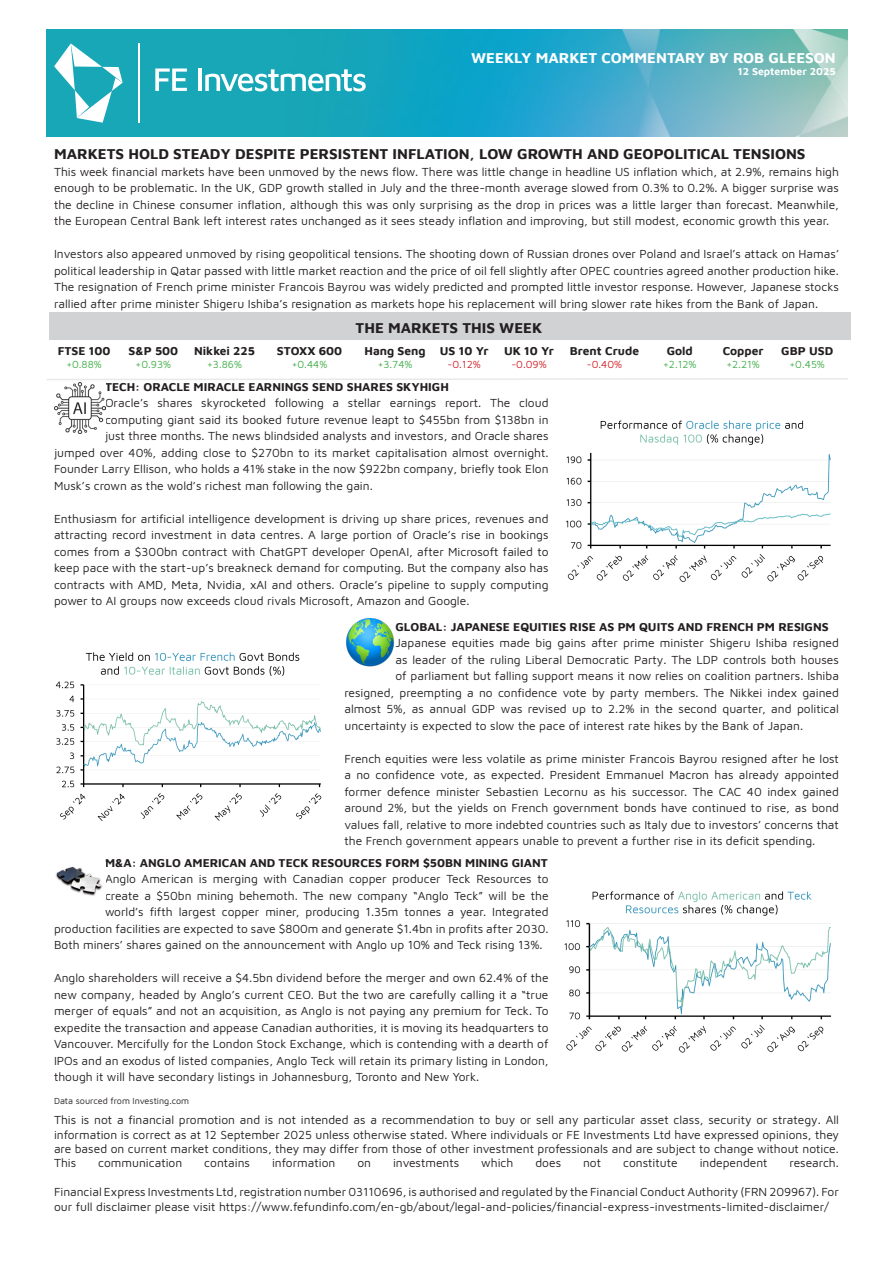
<style>
.page{position:relative;width:893px;height:1263px;background:#fff}
.page>*{position:absolute;margin:0;border:0;box-sizing:border-box;transform-origin:0 0}
.t1{font:700 15px "Maven Pro";color:#231f20}
.t2{font:700 15px "Maven Pro";color:#fff}
.t3{font:12px/16.5px "Maven Pro";color:#231f20;text-align:justify}
.t4{font:700 12px "Maven Pro";color:#231f20}
.t5{font:10.5px "Maven Pro";color:#40ae49}
.t6{font:10.5px "Maven Pro";color:#d1232a}
.t7{font:700 10.5px "Maven Pro";color:#fff}
.t8{font:9px "Maven Pro";color:#231f20}
</style>
<div class="page">
<div style="left:49px;top:312px;width:801px;height:27px;background:#d1d2d4"></div>
<svg style="left:47px;top:378px;width:801px;height:2px"></svg>
<img style="left:55px;top:652px;width:267px;height:169px">
<img style="left:564px;top:891px;width:267px;height:162px">
<img style="left:346px;top:619px;width:49px;height:48px">
<img style="left:55px;top:866px;width:47px;height:30px">
<img style="left:54px;top:383px;width:51px;height:50px">
<img style="left:566px;top:420px;width:265px;height:163px">
<img style="left:47px;top:30px;width:801px;height:106px">
<svg style="left:54px;top:43px;width:69px;height:80px"></svg>
<hr style="left:138px;top:44px;width:2px;height:79px;background:#fff">
<svg style="left:155px;top:68px;width:32px;height:23px"></svg>
<hr style="left:198px;top:68px;width:4px;height:23px;background:#fff">
<svg style="left:205px;top:69px;width:161px;height:22px"></svg>
<p class="t2" style="left:471px;top:47px;width:366px">WEEKLY MARKET COMMENTARY BY ROB GLEESON</p>
<p class="t7" style="left:738px;top:64px;width:99px">12 September 2025</p>
<p class="t1" style="left:54px;top:143px;width:753px">MARKETS HOLD STEADY DESPITE PERSISTENT INFLATION, LOW GROWTH AND GEOPOLITICAL TENSIONS</p>
<p class="t3" style="left:54px;top:162px;width:786px">This week financial markets have been unmoved by the news flow. There was little change in headline US inflation which, at 2.9%, remains high enough to be problematic. In the UK, GDP growth stalled in July and the three-month average slowed from 0.3% to 0.2%. A bigger surprise was the decline in Chinese consumer inflation, although this was only surprising as the drop in prices was a little larger than forecast. Meanwhile, the European Central Bank left interest rates unchanged as it sees steady inflation and improving, but still modest, economic growth this year.</p>
<p class="t3" style="left:54px;top:245px;width:786px">Investors also appeared unmoved by rising geopolitical tensions. The shooting down of Russian drones over Poland and Israel’s attack on Hamas’ political leadership in Qatar passed with little market reaction and the price of oil fell slightly after OPEC countries agreed another production hike.<br>The resignation of French prime minister Francois Bayrou was widely predicted and prompted little investor response. However, Japanese stocks rallied after prime minister Shigeru Ishiba’s resignation as markets hope his replacement will bring slower rate hikes from the Bank of Japan.</p>
<p class="t1" style="left:356px;top:317px;width:188px">THE MARKETS THIS WEEK</p>
<p class="t4" style="left:58px;top:342px;width:54px">FTSE 100</p>
<p class="t5" style="left:66px;top:357px;width:37px">+0.88%</p>
<p class="t4" style="left:129px;top:342px;width:51px">S&amp;P 500</p>
<p class="t5" style="left:136px;top:357px;width:37px">+0.93%</p>
<p class="t4" style="left:194px;top:342px;width:62px">Nikkei 225</p>
<p class="t5" style="left:207px;top:357px;width:36px">+3.86%</p>
<p class="t4" style="left:277px;top:342px;width:67px">STOXX 600</p>
<p class="t5" style="left:292px;top:357px;width:37px">+0.44%</p>
<p class="t4" style="left:364px;top:342px;width:63px">Hang Seng</p>
<p class="t5" style="left:378px;top:357px;width:36px">+3.74%</p>
<p class="t4" style="left:440px;top:342px;width:50px">US 10 Yr</p>
<p class="t6" style="left:448px;top:357px;width:35px">-0.12%</p>
<p class="t4" style="left:504px;top:342px;width:51px">UK 10 Yr</p>
<p class="t6" style="left:511px;top:357px;width:37px">-0.09%</p>
<p class="t4" style="left:570px;top:342px;width:71px">Brent Crude</p>
<p class="t6" style="left:587px;top:357px;width:37px">-0.40%</p>
<p class="t4" style="left:667px;top:342px;width:28px">Gold</p>
<p class="t5" style="left:663px;top:357px;width:35px">+2.12%</p>
<p class="t4" style="left:723px;top:342px;width:42px">Copper</p>
<p class="t5" style="left:726px;top:357px;width:35px">+2.21%</p>
<p class="t4" style="left:781px;top:342px;width:53px">GBP USD</p>
<p class="t5" style="left:789px;top:357px;width:37px">+0.45%</p>
<p class="t4" style="left:105px;top:378px;width:345px">TECH: ORACLE MIRACLE EARNINGS SEND SHARES SKYHIGH</p>
<p class="t3" style="left:105px;top:394px;width:445px">Oracle’s shares skyrocketed following a stellar earnings report. The cloud</p>
<p class="t3" style="left:105px;top:411px;width:445px">computing giant said its booked future revenue leapt to $455bn from $138bn in</p>
<p class="t3" style="left:105px;top:427px;width:445px">just three months. The news blindsided analysts and investors, and Oracle shares</p>
<p class="t3" style="left:54px;top:444px;width:496px">jumped over 40%, adding close to $270bn to its market capitalisation almost overnight.</p>
<p class="t3" style="left:54px;top:460px;width:496px">Founder Larry Ellison, who holds a 41% stake in the now $922bn company, briefly took Elon</p>
<p class="t3" style="left:54px;top:477px;width:320px">Musk’s crown as the wold’s richest man following the gain.</p>
<p class="t3" style="left:54px;top:510px;width:496px">Enthusiasm for artificial intelligence development is driving up share prices, revenues and attracting record investment in data centres. A large portion of Oracle’s rise in bookings comes from a $300bn contract with ChatGPT developer OpenAI, after Microsoft failed to keep pace with the start-up’s breakneck demand for computing. But the company also has contracts with AMD, Meta, Nvidia, xAI and others. Oracle’s pipeline to supply computing power to AI groups now exceeds cloud rivals Microsoft, Amazon and Google.</p>
<p class="t4" style="left:395px;top:618px;width:435px">GLOBAL: JAPANESE EQUITIES RISE AS PM QUITS AND FRENCH PM RESIGNS</p>
<p class="t3" style="left:395px;top:634px;width:445px">Japanese equities made big gains after prime minister Shigeru Ishiba resigned</p>
<p class="t3" style="left:395px;top:650px;width:445px">as leader of the ruling Liberal Democratic Party. The LDP controls both houses</p>
<p class="t3" style="left:395px;top:667px;width:445px">of parliament but falling support means it now relies on coalition partners. Ishiba</p>
<p class="t3" style="left:344px;top:683px;width:496px">resigned, preempting a no confidence vote by party members. The Nikkei index gained</p>
<p class="t3" style="left:344px;top:700px;width:496px">almost 5%, as annual GDP was revised up to 2.2% in the second quarter, and political</p>
<p class="t3" style="left:344px;top:716px;width:460px">uncertainty is expected to slow the pace of interest rate hikes by the Bank of Japan.</p>
<p class="t3" style="left:344px;top:749px;width:496px">French equities were less volatile as prime minister Francois Bayrou resigned after he lost a no confidence vote, as expected. President Emmanuel Macron has already appointed former defence minister Sebastien Lecornu as his successor. The CAC 40 index gained around 2%, but the yields on French government bonds have continued to rise, as bond values fall, relative to more indebted countries such as Italy due to investors’ concerns that the French government appears unable to prevent a further rise in its deficit spending.</p>
<p class="t4" style="left:105px;top:854px;width:444px">M&amp;A: ANGLO AMERICAN AND TECK RESOURCES FORM $50BN MINING GIANT</p>
<p class="t3" style="left:105px;top:870px;width:445px">Anglo American is merging with Canadian copper producer Teck Resources to</p>
<p class="t3" style="left:105px;top:886px;width:445px">create a $50bn mining behemoth. The new company “Anglo Teck” will be the</p>
<p class="t3" style="left:105px;top:903px;width:445px">world’s fifth largest copper miner, producing 1.35m tonnes a year. Integrated</p>
<p class="t3" style="left:54px;top:919px;width:496px">production facilities are expected to save $800m and generate $1.4bn in profits after 2030.</p>
<p class="t3" style="left:54px;top:936px;width:490px">Both miners’ shares gained on the announcement with Anglo up 10% and Teck rising 13%.</p>
<p class="t3" style="left:54px;top:969px;width:496px">Anglo shareholders will receive a $4.5bn dividend before the merger and own 62.4% of the new company, headed by Anglo’s current CEO. But the two are carefully calling it a “true merger of equals” and not an acquisition, as Anglo is not paying any premium for Teck. To expedite the transaction and appease Canadian authorities, it is moving its headquarters to Vancouver. Mercifully for the London Stock Exchange, which is contending with a dearth of IPOs and an exodus of listed companies, Anglo Teck will retain its primary listing in London, though it will have secondary listings in Johannesburg, Toronto and New York.</p>
<p class="t8" style="left:54px;top:1094px;width:137px">Data sourced from Investing.com</p>
<p class="t3" style="left:54px;top:1112px;width:786px;line-height:14.4px">This is not a financial promotion and is not intended as a recommendation to buy or sell any particular asset class, security or strategy. All information is correct as at 12 September 2025 unless otherwise stated. Where individuals or FE Investments Ltd have expressed opinions, they are based on current market conditions, they may differ from those of other investment professionals and are subject to change without notice.</p>
<p class="t3" style="left:54px;top:1154px;width:24px">This</p>
<p class="t3" style="left:98px;top:1154px;width:86px">communication</p>
<p class="t3" style="left:204px;top:1154px;width:47px">contains</p>
<p class="t3" style="left:272px;top:1154px;width:65px">information</p>
<p class="t3" style="left:357px;top:1154px;width:15px">on</p>
<p class="t3" style="left:393px;top:1154px;width:68px">investments</p>
<p class="t3" style="left:481px;top:1154px;width:34px">which</p>
<p class="t3" style="left:535px;top:1154px;width:27px">does</p>
<p class="t3" style="left:583px;top:1154px;width:20px">not</p>
<p class="t3" style="left:623px;top:1154px;width:56px">constitute</p>
<p class="t3" style="left:700px;top:1154px;width:69px">independent</p>
<p class="t3" style="left:790px;top:1154px;width:51px">research.</p>
<p class="t3" style="left:54px;top:1184px;width:786px;line-height:14.4px">Financial Express Investments Ltd, registration number 03110696, is authorised and regulated by the Financial Conduct Authority (FRN 209967). For our full disclaimer please visit https://www.fefundinfo.com/en-gb/about/legal-and-policies/financial-express-investments-limited-disclaimer/</p>
</div>
